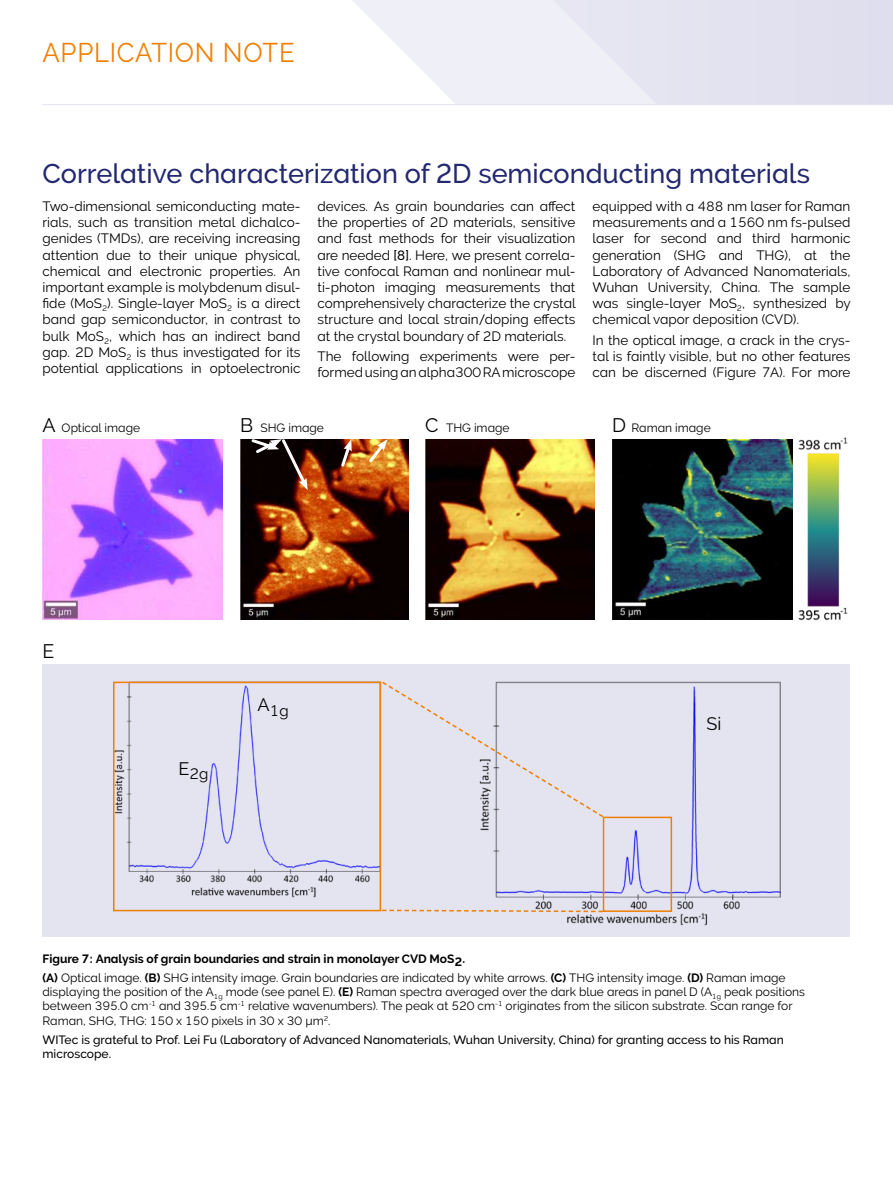
<style>
.page{position:relative;width:893px;height:1191px;background:#fff}
.page>*{position:absolute;margin:0;border:0;box-sizing:border-box;transform-origin:0 0}
.t1{font:27px "Oxford Raleway Medium";color:#232870}
.t2{font:27px "Oxford Raleway Regular";letter-spacing:.03em;color:#f07f00;scale:.95 1}
.t3{font:19.5px "Oxford Raleway Regular";color:#020203}
.t4{font:19.5px "Oxford Raleway Regular";color:#000}
.t5{font:18px "Oxford Raleway Regular";color:#000}
.t6{font:15px "Oxford Raleway Regular";color:#000}
.t7{font:13.5px/16.2px "Oxford Raleway Regular";color:#000;text-align:justify}
.t8{font:12px/14.4px "Oxford Raleway Regular";color:#000}
.t9{font:12px/14.4px "Oxford Raleway Medium";color:#000}
.t10{font:12px "Oxford Raleway Bold";color:#000}
.s1{font-family:"Oxford Raleway Medium"}
.s2{font-family:"Oxford Raleway Bold"}
</style>
<div class="page">
<svg style="left:352px;top:0;width:201px;height:104px;fill:#efeff7"></svg>
<svg style="left:553px;top:0;width:340px;height:104px"></svg>
<hr style="left:43px;top:104px;width:850px;height:1px;background:#e4e3f0">
<div style="left:43px;top:664px;width:807px;height:272px;background:#e4e3f0"></div>
<img style="left:799px;top:437px;width:49px;height:183px">
<img style="left:612px;top:439px;width:180px;height:180px">
<img style="left:116px;top:684px;width:262px;height:213px">
<img style="left:477px;top:681px;width:303px;height:244px">
<img style="left:240px;top:439px;width:168px;height:180px">
<img style="left:425px;top:439px;width:169px;height:180px">
<img style="left:43px;top:439px;width:180px;height:180px">
<svg style="left:339px;top:439px;width:13px;height:30px"></svg>
<svg style="left:249px;top:439px;width:59px;height:51px;background:#34221e"></svg>
<svg style="left:366px;top:439px;width:22px;height:26px"></svg>
<div style="left:113px;top:681px;width:268px;height:230px;border:2px solid #f07f00"></div>
<div style="left:380px;top:680px;width:225px;height:138px;background:#e4e3f0"></div>
<div style="left:603px;top:816px;width:69px;height:96px;border:2px solid #f07f00"></div>
<svg style="left:381px;top:909px;width:223px;height:4px"></svg>
<h1 class="t2" style="left:43px;top:36px;width:267px">APPLICATION NOTE</h1>
<h1 class="t1" style="left:43px;top:158px;width:769px">Correlative characterization of 2D semiconducting materials</h1>
<p class="t7" style="left:43px;top:198px;width:259px">Two-dimensional semiconducting mate&shy;rials, such as transition metal dichalco&shy;genides (TMDs), are receiving increasing attention due to their unique physical, chemical and electronic properties. An important example is molybdenum disul&shy;fide (MoS<sub>2</sub>). Single-layer MoS<sub>2</sub> is a direct band gap semiconductor, in contrast to bulk MoS<sub>2</sub>, which has an indirect band gap. 2D MoS<sub>2</sub> is thus investigated for its potential applications in optoelectronic</p>
<p class="t7" style="left:317px;top:198px;width:260px">devices. As grain boundaries can affect the properties of 2D materials, sensitive and fast methods for their visualization are needed <span class="s1">[8]</span>. Here, we present correla&shy;tive confocal Raman and nonlinear mul&shy;ti-photon imaging measurements that comprehensively characterize the crystal structure and local strain/doping effects at the crystal boundary of 2D materials.</p>
<p class="t7" style="left:317px;top:348px;width:259px">The following experiments were per&shy;formed using an alpha300 RA microscope</p>
<p class="t7" style="left:592px;top:198px;width:260px">equipped with a 488 nm laser for Raman measurements and a 1560 nm fs-pulsed laser for second and third harmonic generation (SHG and THG), at the Laboratory of Advanced Nanomaterials, Wuhan University, China. The sample was single-layer MoS<sub>2</sub>, synthesized by chemical vapor deposition (CVD).</p>
<p class="t7" style="left:592px;top:332px;width:259px">In the optical image, a crack in the crys&shy;tal is faintly visible, but no other features can be discerned (Figure 7A). For more</p>
<h2 class="t4" style="left:43px;top:414px;width:15px">A</h2>
<h2 class="t3" style="left:240px;top:414px;width:14px">B</h2>
<h2 class="t3" style="left:425px;top:414px;width:15px">C</h2>
<h2 class="t3" style="left:612px;top:414px;width:15px">D</h2>
<p class="t8" style="left:62px;top:421px;width:80px">Optical image</p>
<p class="t8" style="left:260px;top:420px;width:65px">SHG image</p>
<p class="t8" style="left:446px;top:420px;width:65px">THG image</p>
<p class="t8" style="left:631px;top:420px;width:81px">Raman image</p>
<h2 class="t4" style="left:43px;top:640px;width:13px">E</h2>
<p class="t6" style="left:179px;top:765px;width:31px"><sup>E</sup>2g</p>
<p class="t6" style="left:258px;top:702px;width:33px"><sup>A</sup>1g</p>
<h3 class="t5" style="left:706px;top:713px;width:16px">Si</h3>
<p class="t10" style="left:43px;top:952px;width:424px">Figure 7: Analysis of grain boundaries and strain in monolayer CVD MoS2.</p>
<p class="t8" style="left:43px;top:970px;width:764px"><span class="s2">(A)</span> Optical image. <span class="s2">(B)</span> SHG intensity image. Grain boundaries are indicated by white arrows. <span class="s2">(C)</span> THG intensity image. <span class="s2">(D)</span> Raman image displaying the position of the A<sub>1g</sub> mode (see panel E). <span class="s2">(E)</span> Raman spectra averaged over the dark blue areas in panel D (A<sub>1g</sub> peak positions between 395.0 cm<sup>-1</sup> and 395.5 cm<sup>-1</sup> relative wavenumbers). The peak at 520 cm<sup>-1</sup> originates from the silicon substrate. Scan range for Raman, SHG, THG: 150 x 150 pixels in 30 x 30 µm<sup>2</sup>.</p>
<p class="t9" style="left:43px;top:1032px;width:743px">WITec is grateful to Prof. Lei Fu (Laboratory of Advanced Nanomaterials, Wuhan University, China) for granting access to his Raman microscope.</p>
</div>
